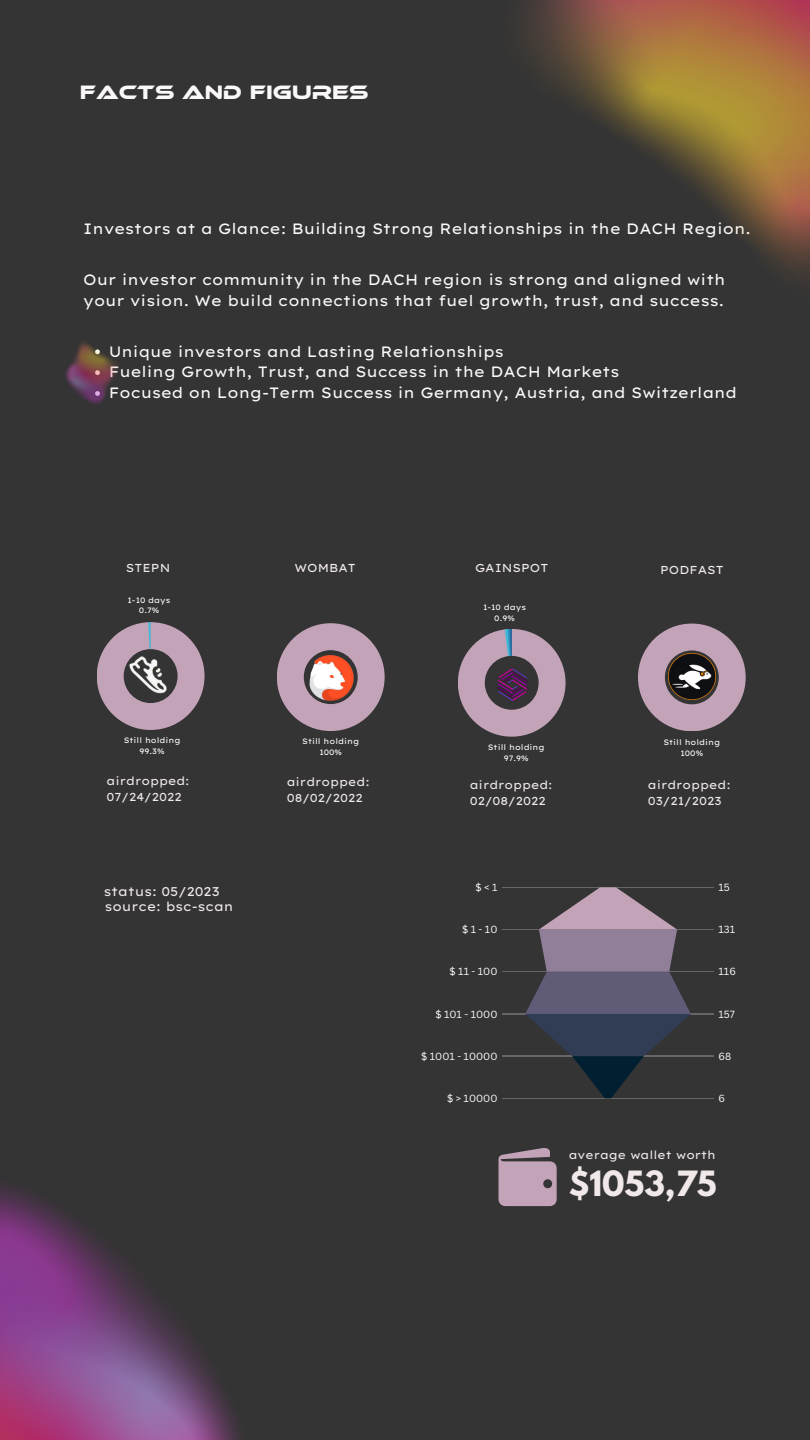
<style>
.page{position:relative;width:810px;height:1440px;background:#343434}
.page>*{position:absolute;margin:0;border:0;box-sizing:border-box;transform-origin:0 0}
.t1{font:700 30.8px "League Spartan";color:#f1e9e9}
.t2{font:20px "Ethnocentric Rg";color:#fbf8f8}
.t3{font:15px/20.8px "Lexend Exa";color:#fbf8f8}
.t4{font:12.7px "Lexend Exa";color:#f1e9e9}
.t5{font:11.5px/15.8px "Lexend Exa";color:#f1e9e9}
.t6{font:11.4px "Lexend Exa";color:#f1e9e9}
.t7{font:10.1px "Canva Sans";color:#fff}
.t8{font:7.8px "Lexend Exa";color:#fff}
</style>
<div class="page">
<img style="left:65px;top:342px;width:52px;height:62px">
<img style="left:524px;top:0;width:286px;height:279px">
<img style="left:0;top:1187px;width:239px;height:253px">
<svg style="left:97px;top:622px;width:108px;height:108px"></svg>
<img style="left:121px;top:647px;width:55px;height:55px">
<svg style="left:277px;top:623px;width:108px;height:108px"></svg>
<img style="left:306px;top:653px;width:49px;height:50px">
<svg style="left:638px;top:624px;width:108px;height:107px"></svg>
<img style="left:669px;top:653px;width:46px;height:47px">
<svg style="left:458px;top:629px;width:108px;height:108px"></svg>
<img style="left:495px;top:665px;width:38px;height:40px">
<svg style="left:499px;top:1148px;width:58px;height:58px"></svg>
<hr style="left:503px;top:887px;width:211px;height:1px;background:#fff">
<hr style="left:503px;top:929px;width:211px;height:1px;background:#fff">
<hr style="left:503px;top:972px;width:211px;height:1px;background:#fff">
<hr style="left:503px;top:1014px;width:211px;height:1px;background:#fff">
<hr style="left:503px;top:1056px;width:211px;height:1px;background:#fff">
<hr style="left:503px;top:1098px;width:211px;height:1px;background:#fff">
<svg style="left:525px;top:887px;width:166px;height:211px"></svg>
<p class="t2" style="left:80px;top:80px;width:290px">FACTS AND FIGURES</p>
<p class="t3" style="left:83px;top:218px;width:669px">Investors at a Glance: Building Strong Relationships in the DACH Region.</p>
<p class="t3" style="left:83px;top:269px;width:644px">Our investor community in the DACH region is strong and aligned with your vision. We build connections that fuel growth, trust, and success.</p>
<p class="t3" style="left:109px;top:341px;width:397px">Unique investors and Lasting Relationships</p>
<p class="t3" style="left:109px;top:361px;width:512px">Fueling Growth, Trust, and Success in the DACH Markets</p>
<p class="t3" style="left:109px;top:382px;width:630px">Focused on Long-Term Success in Germany, Austria, and Switzerland</p>
<p class="t5" style="left:126px;top:560px;width:46px">STEPN</p>
<p class="t5" style="left:294px;top:560px;width:63px">WOMBAT</p>
<p class="t5" style="left:475px;top:560px;width:75px">GAINSPOT</p>
<p class="t5" style="left:660px;top:562px;width:65px">PODFAST</p>
<p class="t8" style="left:128px;top:595px;width:45px">1-10 days</p>
<p class="t8" style="left:139px;top:605px;width:22px">0.7%</p>
<p class="t8" style="left:483px;top:602px;width:45px">1-10 days</p>
<p class="t8" style="left:494px;top:613px;width:22px">0.9%</p>
<p class="t8" style="left:124px;top:735px;width:58px">Still holding</p>
<p class="t8" style="left:140px;top:746px;width:27px">99.3%</p>
<p class="t5" style="left:107px;top:773px;width:85px">airdropped:<br>07/24/2022</p>
<p class="t8" style="left:302px;top:737px;width:58px">Still holding</p>
<p class="t8" style="left:319px;top:747px;width:24px">100%</p>
<p class="t5" style="left:287px;top:774px;width:85px">airdropped:<br>08/02/2022</p>
<p class="t8" style="left:488px;top:742px;width:58px">Still holding</p>
<p class="t8" style="left:504px;top:753px;width:26px">97.9%</p>
<p class="t5" style="left:470px;top:777px;width:84px">airdropped:<br>02/08/2022</p>
<p class="t8" style="left:663px;top:737px;width:58px">Still holding</p>
<p class="t8" style="left:680px;top:748px;width:24px">100%</p>
<p class="t5" style="left:648px;top:777px;width:84px">airdropped:<br>03/21/2023</p>
<p class="t4" style="left:104px;top:884px;width:117px">status: 05/2023</p>
<p class="t4" style="left:105px;top:898px;width:130px">source: bsc-scan</p>
<p class="t7" style="left:476px;top:880px;width:23px">$&lt;1</p>
<p class="t7" style="left:462px;top:922px;width:37px">$1-10</p>
<p class="t7" style="left:450px;top:965px;width:49px">$ 11 - 100</p>
<p class="t7" style="left:435px;top:1007px;width:64px">$ 101 - 1000</p>
<p class="t7" style="left:421px;top:1049px;width:78px">$ 1001 - 10000</p>
<p class="t7" style="left:447px;top:1091px;width:52px">$ &gt; 10000</p>
<p class="t7" style="left:719px;top:880px;width:13px">15</p>
<p class="t7" style="left:719px;top:922px;width:18px">131</p>
<p class="t7" style="left:719px;top:965px;width:19px">116</p>
<p class="t7" style="left:719px;top:1007px;width:18px">157</p>
<p class="t7" style="left:719px;top:1049px;width:14px">68</p>
<p class="t7" style="left:719px;top:1091px;width:8px">6</p>
<p class="t6" style="left:569px;top:1147px;width:149px">average wallet worth</p>
<p class="t1" style="left:569px;top:1168px;width:149px">$1053,75</p>
</div>
